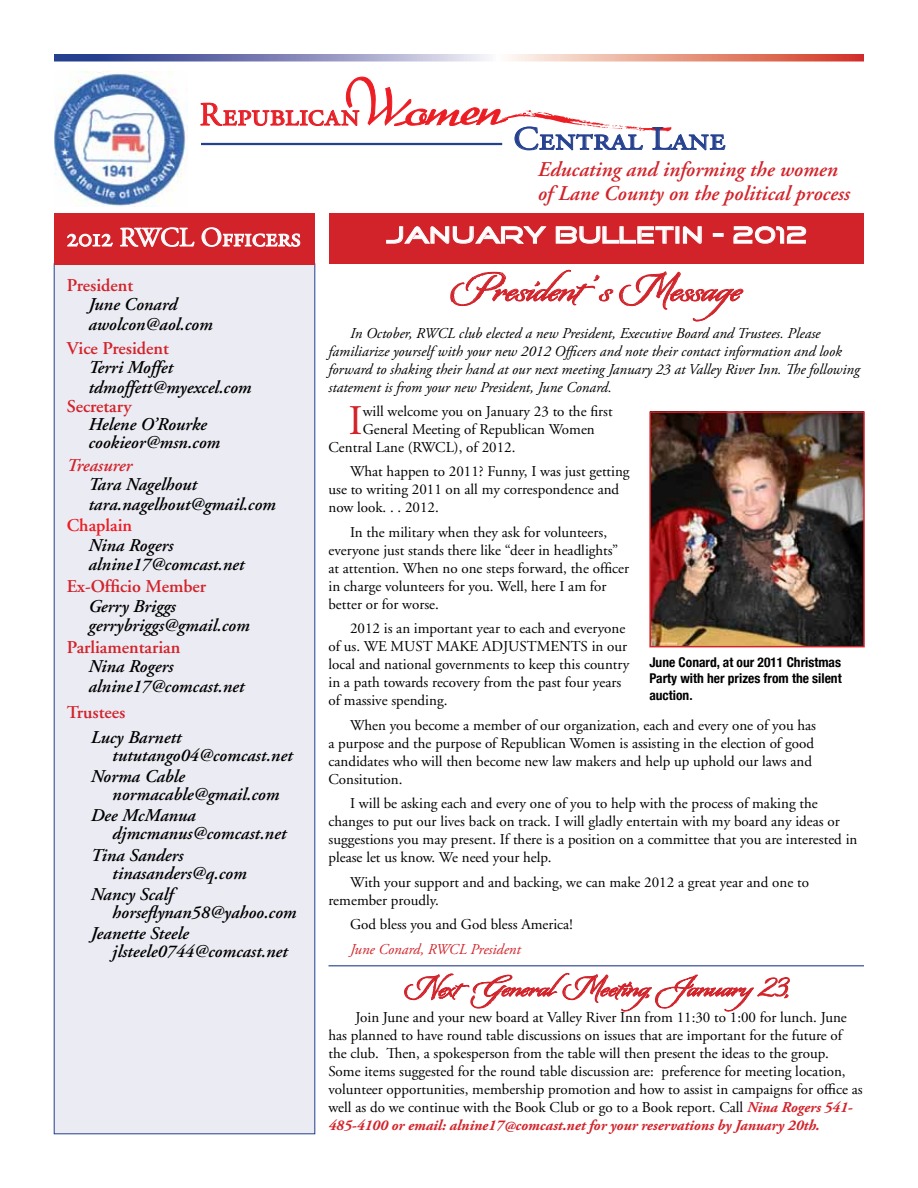
<style>
.page{position:relative;width:918px;height:1188px;background:#fff}
.page>*{position:absolute;margin:0;border:0;box-sizing:border-box;transform-origin:0 0}
.t1{font:42.15px "Adobe Garamond";color:#d2232a}
.t2{font:40.5px "Origins";color:#d2232a;scale:1.1 1}
.t3{font:33px "Adobe Garamond Regular SC";color:#25408f;scale:1.1 1}
.t4{font:33px "Adobe Garamond Regular SC";letter-spacing:.01em;color:#ed1d24}
.t5{font:30px "Origins";color:#d2232a;scale:1.1 1}
.t6{font:27px "Adobe Garamond Regular SC";color:#fff}
.t7{font:24px "Good Times";color:#fff;scale:1.1 1}
.t8{font:italic 600 21px/24px "Adobe Garamond";color:#d2232a}
.t9{font:italic 600 18px/18px "Adobe Garamond";color:#000}
.t10{font:600 18px "Adobe Garamond";color:#d2232a}
.t11{font:italic 600 18px "Adobe Garamond";color:#d2232a}
.t12{font:600 18px "Adobe Garamond";color:#ed1d24}
.t13{font:15px/18px "Adobe Garamond";color:#000}
.t14{font:15px/18px "Adobe Garamond Pro";color:#000}
.t15{font:italic 15px/18px "Adobe Garamond Pro";color:#000}
.t16{font:italic 15px "Adobe Garamond Pro";color:#d2232a}
.t17{font:700 condensed 13.5px/16.5px "Helvetica Neue";color:#000;text-align:justify}
.s1{font-weight:700;font-style:italic;color:#d2232a}
</style>
<div class="page">
<img style="left:54px;top:71px;width:134px;height:136px">
<svg style="left:54px;top:54px;width:810px;height:8px"></svg>
<svg style="left:200px;top:77px;width:526px;height:74px"></svg>
<hr style="left:201px;top:143px;width:301px;height:2px;background:#25408f">
<svg style="left:450px;top:269px;width:294px;height:53px"></svg>
<div style="left:329px;top:214px;width:535px;height:50px;background:#d2232a"></div>
<svg style="left:386px;top:226px;width:161px;height:18px"></svg>
<svg style="left:556px;top:226px;width:118px;height:18px"></svg>
<svg style="left:683px;top:226px;width:19px;height:18px"></svg>
<div style="left:713px;top:233px;width:11px;height:4px;border:1px solid #fff"></div>
<svg style="left:733px;top:226px;width:73px;height:18px"></svg>
<div style="left:54px;top:264px;width:261px;height:870px;background:#ebebf4"></div>
<div style="left:54px;top:213px;width:261px;height:52px;background:#d2232a"></div>
<svg style="left:67px;top:233px;width:46px;height:14px"></svg>
<svg style="left:120px;top:227px;width:75px;height:20px"></svg>
<svg style="left:201px;top:227px;width:100px;height:20px"></svg>
<img style="left:652px;top:414px;width:210px;height:230px">
<div style="left:649px;top:411px;width:216px;height:236px;border:2px solid #d2232a"></div>
<svg style="left:404px;top:973px;width:386px;height:38px"></svg>
<hr style="left:328px;top:965px;width:536px;height:1px;background:#25408f">
<h3 class="t4" style="left:200px;top:97px;width:162px">Republican</h3>
<h3 class="t6" style="left:66px;top:223px;width:236px">2012 RWCL Officers</h3>
<h3 class="t3" style="left:513px;top:121px;width:194px">Central Lane</h3>
<h3 class="t8" style="left:538px;top:158px;width:314px">Educating and informing the women of Lane County on the political process</h3>
<h3 class="t7" style="left:385px;top:224px;width:386px">JANUARY BULLETIN — 2012</h3>
<p class="t10" style="left:67px;top:275px;width:68px">President</p>
<p class="t9" style="left:88px;top:295px;width:126px;line-height:19.5px">June Conard awolcon@aol.com</p>
<p class="t10" style="left:67px;top:338px;width:104px">Vice President</p>
<p class="t9" style="left:88px;top:358px;width:165px;line-height:19.5px">Terri Moffet tdmoffett@myexcel.com</p>
<p class="t10" style="left:67px;top:396px;width:66px">Secretary</p>
<p class="t9" style="left:88px;top:416px;width:133px">Helene O’Rourke cookieor@msn.com</p>
<p class="t11" style="left:67px;top:455px;width:67px">Treasurer</p>
<p class="t9" style="left:88px;top:475px;width:189px;line-height:19.5px">Tara Nagelhout tara.nagelhout@gmail.com</p>
<p class="t12" style="left:67px;top:516px;width:67px">Chaplain</p>
<p class="t9" style="left:88px;top:536px;width:157px;line-height:19.5px">Nina Rogers alnine17@comcast.net</p>
<p class="t10" style="left:67px;top:576px;width:141px">Ex-Officio Member</p>
<p class="t9" style="left:88px;top:597px;width:163px;line-height:19.5px">Gerry Briggs gerrybriggs@gmail.com</p>
<p class="t10" style="left:67px;top:637px;width:115px">Parliamentarian</p>
<p class="t9" style="left:88px;top:657px;width:157px;line-height:19.5px">Nina Rogers alnine17@comcast.net</p>
<p class="t10" style="left:67px;top:702px;width:60px">Trustees</p>
<p class="t9" style="left:112px;top:729px;width:182px;text-indent:-22px">Lucy Barnett tututango04@comcast.net</p>
<p class="t9" style="left:112px;top:768px;width:168px;text-indent:-22px">Norma Cable normacable@gmail.com</p>
<p class="t9" style="left:112px;top:807px;width:175px;text-indent:-22px">Dee McManua djmcmanus@comcast.net</p>
<p class="t9" style="left:112px;top:846px;width:136px;text-indent:-22px">Tina Sanders tinasanders@q.com</p>
<p class="t9" style="left:112px;top:886px;width:186px;text-indent:-22px">Nancy Scalf horseflynan58@yahoo.com</p>
<p class="t9" style="left:112px;top:925px;width:177px;text-indent:-22px">Jeanette Steele jlsteele0744@comcast.net</p>
<h2 class="t2" style="left:451px;top:263px;width:280px">President ’s Message</h2>
<p class="t15" style="left:328px;top:324px;width:533px;text-indent:22px">In October, RWCL club elected a new President, Executive Board and Trustees. Please familiarize yourself with your new 2012 Officers and note their contact information and look forward to shaking their hand at our next meeting January 23 at Valley River Inn. The following statement is from your new President, June Conard.</p>
<h1 class="t1" style="left:348px;top:398px;width:16px">I</h1>
<p class="t13" style="left:363px;top:403px;width:251px">will welcome you on January 23 to the first</p>
<p class="t13" style="left:363px;top:421px;width:234px">General Meeting of Republican Women</p>
<p class="t13" style="left:328px;top:439px;width:188px">Central Lane (RWCL), of 2012.</p>
<p class="t13" style="left:328px;top:463px;width:303px;text-indent:22px">What happen to 2011? Funny, I was just getting use to writing 2011 on all my correspondence and now look. . . 2012.</p>
<p class="t13" style="left:328px;top:524px;width:302px;text-indent:22px">In the military when they ask for volunteers, everyone just stands there like “deer in headlights” at attention. When no one steps forward, the officer in charge volunteers for you. Well, here I am for better or for worse.</p>
<p class="t13" style="left:328px;top:620px;width:302px;text-indent:22px">2012 is an important year to each and everyone of us. WE MUST MAKE ADJUSTMENTS in our local and national governments to keep this country in a path towards recovery from the past four years of massive spending.</p>
<p class="t13" style="left:328px;top:717px;width:489px;text-indent:22px">When you become a member of our organization, each and every one of you has a purpose and the purpose of Republican Women is assisting in the election of good candidates who will then become new law makers and help up uphold our laws and Consitution.</p>
<p class="t13" style="left:328px;top:795px;width:530px;text-indent:22px">I will be asking each and every one of you to help with the process of making the changes to put our lives back on track. I will gladly entertain with my board any ideas or suggestions you may present. If there is a position on a committee that you are interested in please let us know. We need your help.</p>
<p class="t13" style="left:328px;top:874px;width:482px;text-indent:22px">With your support and and backing, we can make 2012 a great year and one to remember proudly.</p>
<p class="t13" style="left:350px;top:916px;width:224px">God bless you and God bless America!</p>
<p class="t16" style="left:350px;top:940px;width:172px">June Conard, RWCL President</p>
<p class="t17" style="left:649px;top:654px;width:194px">June Conard, at our 2011 Christmas Party with her prizes from the silent auction.</p>
<h3 class="t5" style="left:404px;top:968px;width:351px">Next GeneralMeeting, January23,</h3>
<p class="t14" style="left:328px;top:1009px;width:536px;text-indent:27px">Join June and your new board at Valley River Inn from 11:30 to 1:00 for lunch. June has planned to have round table discussions on issues that are important for the future of the club. Then, a spokesperson from the table will then present the ideas to the group.<br>Some items suggested for the round table discussion are: preference for meeting location, volunteer opportunities, membership promotion and how to assist in campaigns for office as well as do we continue with the Book Club or go to a Book report. Call <span class="s1">Nina Rogers 541- 485-4100 or email: alnine17@comcast.net for your reservations by January 20th.</span></p>
</div>
